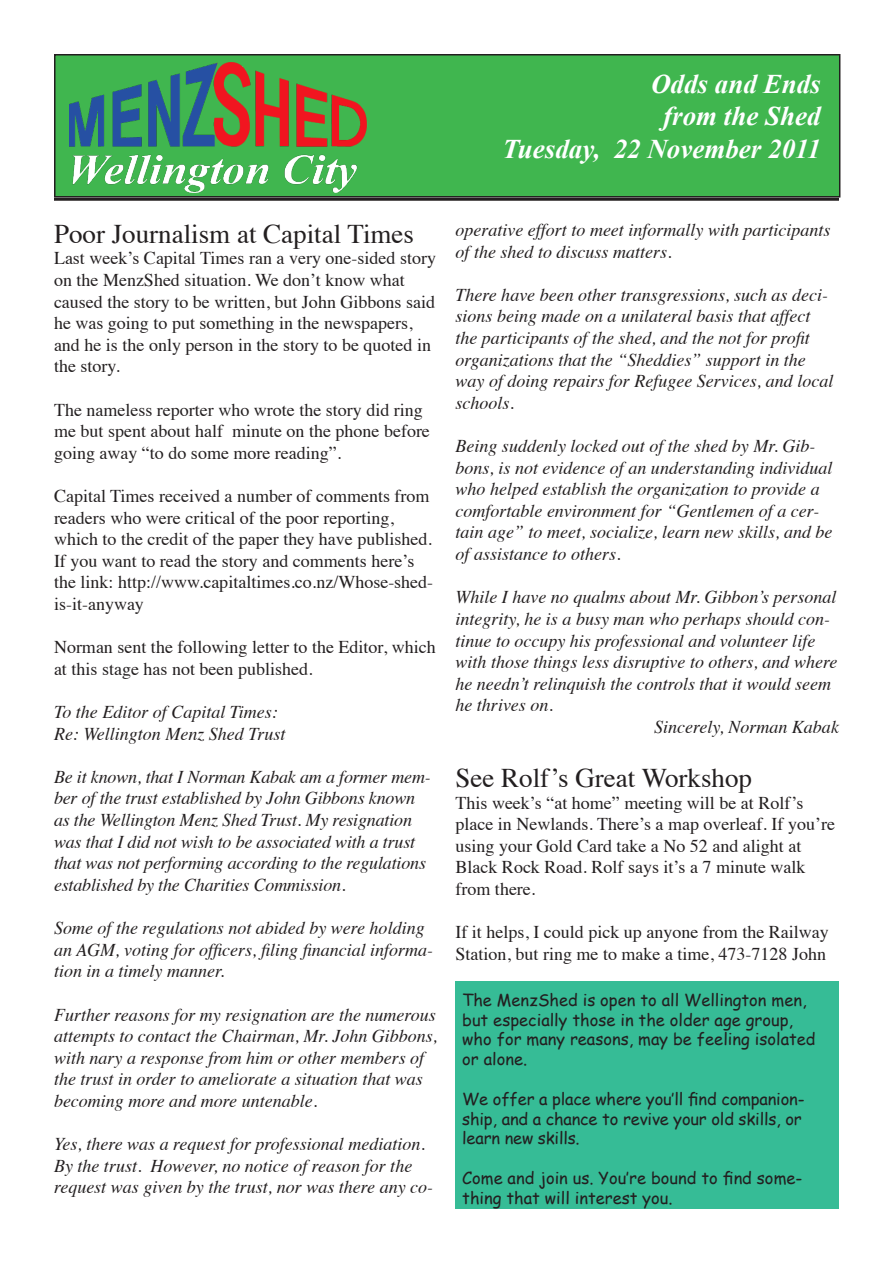
<style>
.page{position:relative;width:893px;height:1263px;background:#fff}
.page>*{position:absolute;margin:0;border:0;box-sizing:border-box;transform-origin:0 0}
.t1{font:27px "Times";color:#231f20}
.t2{font:italic 700 27px "Times New Roman";color:#fff}
.t3{font:italic 18px/21.6px "Times";color:#231f20}
.t4{font:18px/21.6px "Times";color:#231f20}
.t5{font:16.5px/19.8px "Comic Sans MS";color:#231f20}
</style>
<div class="page">
<div style="left:455px;top:982px;width:384px;height:227px;background:#36bc96"></div>
<div style="left:55px;top:55px;width:785px;height:142px;background:#40b64f"></div>
<div style="left:54px;top:54px;width:786px;height:144px;border:2px solid #231f20"></div>
<hr style="left:54px;top:198px;width:785px;height:3px;background:#231f20">
<img style="left:69px;top:63px;width:301px;height:135px">
<p class="t2" style="left:651px;top:65px;width:171px">Odds and Ends</p>
<p class="t2" style="left:663px;top:97px;width:159px">from the Shed</p>
<p class="t2" style="left:502px;top:130px;width:320px">Tuesday, 22 November 2011</p>
<p class="t1" style="left:54px;top:208px;width:362px">Poor Journalism at Capital Times</p>
<p class="t4" style="left:54px;top:246px;width:383px">Last week’s Capital Times ran a very one-sided story on the MenzShed situation. We don’t know what caused the story to be written, but John Gibbons said he was going to put something in the newspapers, and he is the only person in the story to be quoted in the story.</p>
<p class="t4" style="left:54px;top:397px;width:377px">The nameless reporter who wrote the story did ring me but spent about half minute on the phone before going away “to do some more reading”.</p>
<p class="t4" style="left:54px;top:484px;width:379px">Capital Times received a number of comments from readers who were critical of the poor reporting, which to the credit of the paper they have published.</p>
<p class="t4" style="left:54px;top:548px;width:381px">If you want to read the story and comments here’s the link: http://www.capitaltimes.co.nz/Whose-shed&shy;is-it-anyway</p>
<p class="t4" style="left:54px;top:635px;width:383px">Norman sent the following letter to the Editor, which at this stage has not been published.</p>
<p class="t3" style="left:54px;top:700px;width:225px">To the Editor of Capital Times:</p>
<p class="t3" style="left:54px;top:722px;width:233px">Re: Wellington Menz Shed Trust</p>
<p class="t3" style="left:54px;top:765px;width:378px">Be it known, that I Norman Kabak am a former mem&shy;ber of the trust established by John Gibbons known as the Wellington Menz Shed Trust. My resignation was that I did not wish to be associated with a trust that was not performing according to the regulations established by the Charities Commission.</p>
<p class="t3" style="left:54px;top:916px;width:381px">Some of the regulations not abided by were holding an AGM, voting for officers, filing financial informa&shy;tion in a timely manner.</p>
<p class="t3" style="left:54px;top:1002px;width:385px">Further reasons for my resignation are the numerous attempts to contact the Chairman, Mr. John Gibbons, with nary a response from him or other members of the trust in order to ameliorate a situation that was becoming more and more untenable.</p>
<p class="t3" style="left:54px;top:1132px;width:381px">Yes, there was a request for professional mediation.<br>By the trust. However, no notice of reason for the request was given by the trust, nor was there any co-</p>
<p class="t3" style="left:455px;top:218px;width:377px">operative effort to meet informally with participants of the shed to discuss matters.</p>
<p class="t3" style="left:455px;top:283px;width:379px">There have been other transgressions, such as deci&shy;sions being made on a unilateral basis that affect the participants of the shed, and the not for profit organizations that the “Sheddies” support in the way of doing repairs for Refugee Services, and local schools.</p>
<p class="t3" style="left:455px;top:434px;width:378px">Being suddenly locked out of the shed by Mr. Gib&shy;bons, is not evidence of an understanding individual who helped establish the organization to provide a comfortable environment for “Gentlemen of a cer&shy;tain age” to meet, socialize, learn new skills, and be of assistance to others.</p>
<p class="t3" style="left:455px;top:585px;width:383px">While I have no qualms about Mr. Gibbon’s personal integrity, he is a busy man who perhaps should con&shy;tinue to occupy his professional and volunteer life with those things less disruptive to others, and where he needn’t relinquish the controls that it would seem he thrives on.</p>
<p class="t3" style="left:654px;top:715px;width:186px">Sincerely, Norman Kabak</p>
<p class="t1" style="left:455px;top:753px;width:298px">See Rolf’s Great Workshop</p>
<p class="t4" style="left:455px;top:790px;width:381px">This week’s “at home” meeting will be at Rolf’s place in Newlands. There’s a map overleaf. If you’re using your Gold Card take a No 52 and alight at Black Rock Road. Rolf says it’s a 7 minute walk from there.</p>
<p class="t4" style="left:455px;top:920px;width:375px">If it helps, I could pick up anyone from the Railway<br>Station, but ring me to make a time, 473-7128 John</p>
<p class="t5" style="left:462px;top:989px;width:355px">The MenzShed is open to all Wellington men, but especially those in the older age group, who for many reasons, may be feeling isolated or alone.</p>
<p class="t5" style="left:462px;top:1088px;width:344px">We offer a place where you’ll find companion&shy;ship, and a chance to revive your old skills, or learn new skills.</p>
<p class="t5" style="left:462px;top:1168px;width:342px">Come and join us. You’re bound to find some&shy;thing that will interest you.</p>
</div>
